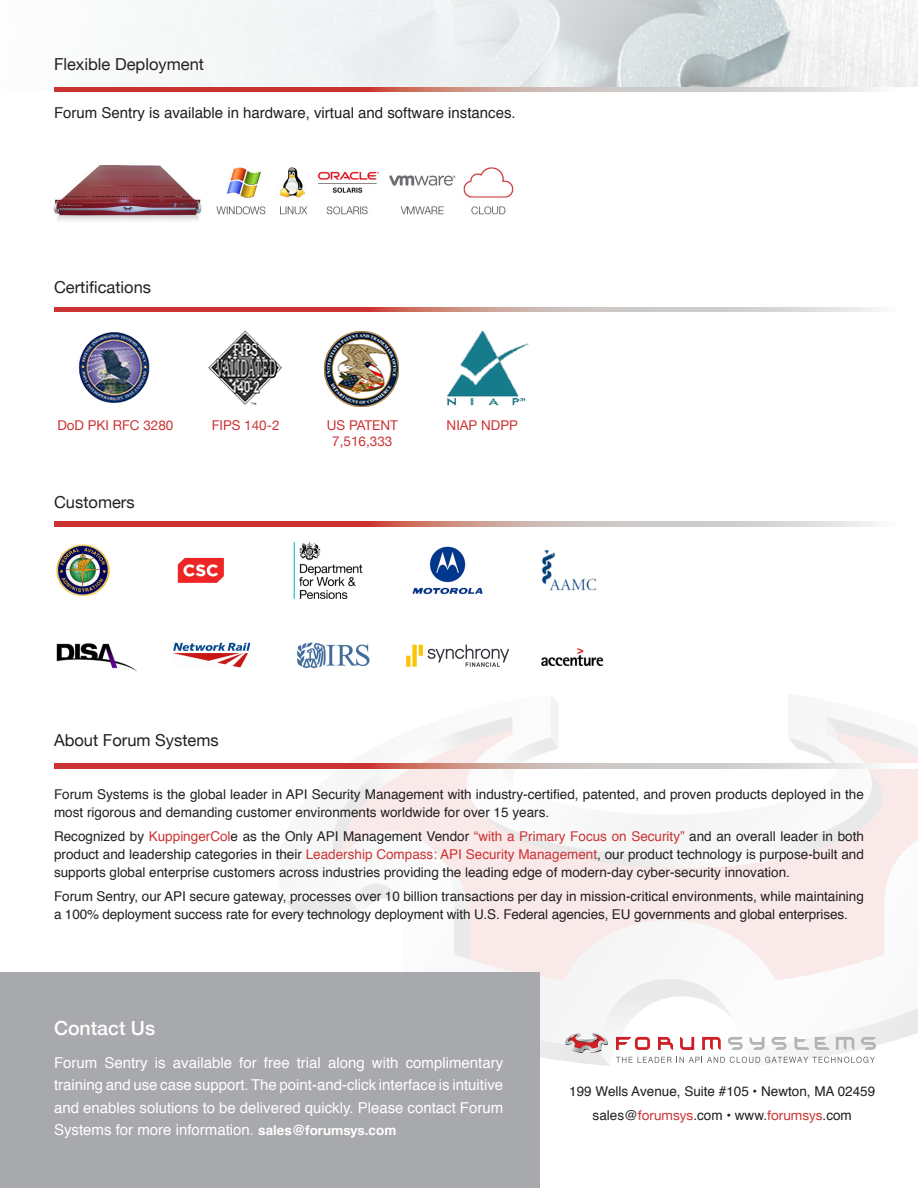
<style>
.page{position:relative;width:918px;height:1188px;background:#fff}
.page>*{position:absolute;margin:0;border:0;box-sizing:border-box;transform-origin:0 0}
.t1{font:500 19.5px "Helvetica Neue";color:#fff}
.t2{font:16.5px "Helvetica Neue";color:#231f20}
.t3{font:15px/22.5px "Helvetica";color:#fff;text-align:justify}
.t4{font:15px "Helvetica";color:#231f20}
.t5{font:13.5px/18px "Helvetica";color:#231f20}
.t6{font:13.5px/16.2px "Helvetica Neue";color:#c33;text-align:center}
.s1{color:#c33}
.s2{font-weight:700;font-size:13.5px}
.s3{font-family:"Helvetica Neue";font-weight:700;font-size:13.5px}
.s4{font-family:"Helvetica Neue";color:#c33}
</style>
<div class="page">
<img style="left:178px;top:0;width:740px;height:87px">
<svg style="left:260px;top:696px;width:658px;height:280px"></svg>
<img style="left:53px;top:165px;width:461px;height:56px">
<svg style="left:540px;top:976px;width:378px;height:90px"></svg>
<div style="left:0;top:972px;width:540px;height:216px;background:#a8a9ad"></div>
<svg style="left:54px;top:87px;width:824px;height:5px;background:#d08582"></svg>
<svg style="left:54px;top:764px;width:864px;height:4px;background:#d28b87"></svg>
<img style="left:78px;top:332px;width:72px;height:71px">
<img style="left:208px;top:330px;width:74px;height:75px">
<img style="left:324px;top:331px;width:75px;height:76px">
<img style="left:447px;top:332px;width:82px;height:74px">
<svg style="left:54px;top:307px;width:824px;height:4px;background:#d08582"></svg>
<svg style="left:54px;top:522px;width:824px;height:4px;background:#d08582"></svg>
<img style="left:56px;top:542px;width:548px;height:130px">
<p class="t2" style="left:54px;top:52px;width:152px">Flexible Deployment</p>
<p class="t4" style="left:54px;top:101px;width:463px">Forum Sentry is available in hardware, virtual and software instances.</p>
<p class="t2" style="left:54px;top:275px;width:99px">Certifications</p>
<p class="t6" style="left:57px;top:418px;width:118px">DoD PKI RFC 3280</p>
<p class="t6" style="left:212px;top:418px;width:69px">FIPS 140-2</p>
<p class="t6" style="left:327px;top:418px;width:72px">US PATENT<br>7,516,333</p>
<p class="t6" style="left:447px;top:418px;width:73px">NIAP NDPP</p>
<p class="t2" style="left:54px;top:490px;width:82px">Customers</p>
<p class="t2" style="left:54px;top:728px;width:166px">About Forum Systems</p>
<p class="t5" style="left:54px;top:785px;width:811px">Forum Systems is the global leader in API Security Management with industry-certified, patented, and proven products deployed in the most rigorous and demanding customer environments worldwide for over 15 years.</p>
<p class="t5" style="left:54px;top:827px;width:811px;text-align:justify">Recognized by <span class="s1">KuppingerCol</span>e as the Only API Management Vendor <span class="s1">“with a Primary Focus on Security”</span> and an overall leader in both product and leadership categories in their <span class="s1">Leadership Compass: API Security Management</span>, our product technology is purpose-built and supports global enterprise customers across industries providing the leading edge of modern-day cyber-security innovation.</p>
<p class="t5" style="left:54px;top:887px;width:811px">Forum Sentry, our API secure gateway, processes over 10 billion transactions per day in mission-critical environments, while maintaining a 100% deployment success rate for every technology deployment with U.S. Federal agencies, EU governments and global enterprises.</p>
<p class="t1" style="left:54px;top:1012px;width:103px">Contact Us</p>
<p class="t3" style="left:54px;top:1052px;width:451px">Forum Sentry is available for free trial along with complimentary training and use case support. The point-and-click interface is intuitive and enables solutions to be delivered quickly. Please contact Forum Systems for more information. <span class="s2">sales@</span><span class="s3">forumsys</span><span class="s2">.com</span></p>
<p class="t5" style="left:569px;top:1083px;width:307px">199 Wells Avenue, Suite #105 • Newton, MA 02459</p>
<p class="t5" style="left:593px;top:1107px;width:261px">sales@<span class="s4">forumsys</span>.com • www.<span class="s4">forumsys</span>.com</p>
</div>
